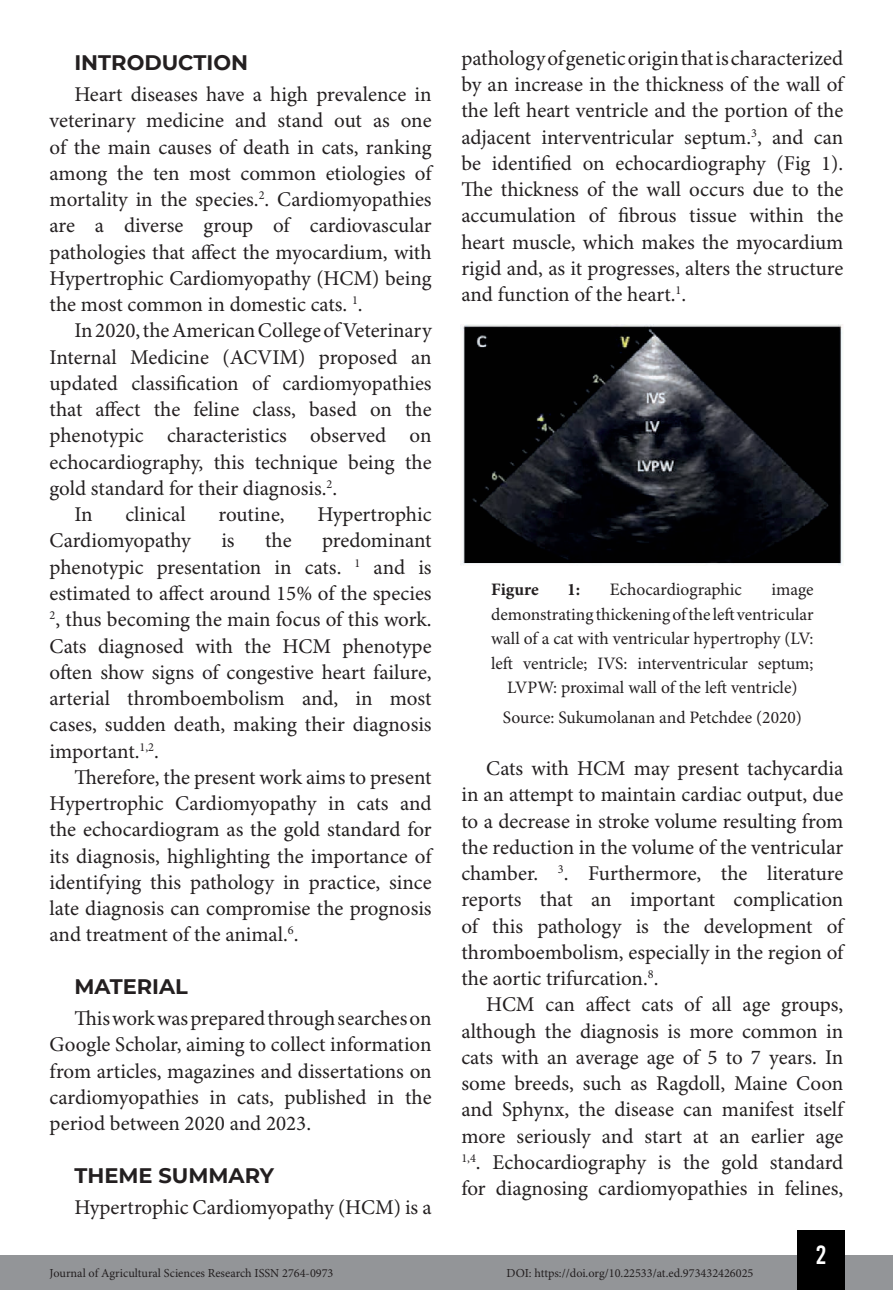
<style>
.page{position:relative;width:893px;height:1290px;background:#fff}
.page>*{position:absolute;margin:0;border:0;box-sizing:border-box;transform-origin:0 0}
.t1{font:26.25px "Bebas Kai";color:#fff}
.t2{font:21px/26.2px "Minion Pro";color:#231f20;text-align:justify}
.t3{font:700 21px "Montserrat";color:#231f20}
.t4{font:17.5px "Minion Pro";color:#231f20}
.t5{font:700 17.5px "Minion Pro";color:#231f20}
.t6{font:12.25px "Minion Pro";color:#231f20}
</style>
<div class="page">
<div style="left:0;top:1255px;width:893px;height:35px;background:#939598"></div>
<div style="left:797px;top:1230px;width:48px;height:60px;background:#000"></div>
<img style="left:462px;top:324px;width:381px;height:241px">
<p class="t3" style="left:74px;top:47px;width:175px">INTRODUCTION</p>
<p class="t2" style="left:50px;top:82px;width:384px;text-indent:25px">Heart diseases have a high prevalence in veterinary medicine and stand out as one of the main causes of death in cats, ranking among the ten most common etiologies of mortality in the species.<sup>2</sup>. Cardiomyopathies are a diverse group of cardiovascular pathologies that affect the myocardium, with Hypertrophic Cardiomyopathy (HCM) being the most common in domestic cats. <sup>1</sup>.</p>
<p class="t2" style="left:74px;top:318px;width:359px">In 2020, the American College of Veterinary</p>
<p class="t2" style="left:50px;top:345px;width:383px">Internal Medicine (ACVIM) proposed an</p>
<p class="t2" style="left:50px;top:371px;width:383px">updated classification of cardiomyopathies</p>
<p class="t2" style="left:50px;top:397px;width:383px">that affect the feline class, based on the</p>
<p class="t2" style="left:50px;top:423px;width:383px">phenotypic characteristics observed on</p>
<p class="t2" style="left:50px;top:450px;width:384px">echocardiography, this technique being the</p>
<p class="t2" style="left:50px;top:476px;width:289px">gold standard for their diagnosis.<sup>2</sup>.</p>
<p class="t2" style="left:74px;top:502px;width:20px">In</p>
<p class="t2" style="left:125px;top:502px;width:62px">clinical</p>
<p class="t2" style="left:219px;top:502px;width:68px">routine,</p>
<p class="t2" style="left:317px;top:502px;width:116px">Hypertrophic</p>
<p class="t2" style="left:50px;top:528px;width:143px">Cardiomyopathy</p>
<p class="t2" style="left:221px;top:528px;width:15px">is</p>
<p class="t2" style="left:265px;top:528px;width:28px">the</p>
<p class="t2" style="left:50px;top:528px;width:384px;text-indent:272px">predominant phenotypic presentation in cats. <sup>1</sup> and is estimated to affect around 15% of the species <sup>2</sup>, thus becoming the main focus of this work.<br>Cats diagnosed with the HCM phenotype often show signs of congestive heart failure, arterial thromboembolism and, in most cases, sudden death, making their diagnosis important.<sup>1,2</sup>.</p>
<p class="t2" style="left:50px;top:765px;width:383px;text-indent:25px">Therefore, the present work aims to present Hypertrophic Cardiomyopathy in cats and the echocardiogram as the gold standard for its diagnosis, highlighting the importance of identifying this pathology in practice, since late diagnosis can compromise the prognosis and treatment of the animal.<sup>6</sup>.</p>
<p class="t3" style="left:74px;top:971px;width:115px">MATERIAL</p>
<p class="t2" style="left:50px;top:1006px;width:383px;text-indent:25px">This work was prepared through searches on Google Scholar, aiming to collect information from articles, magazines and dissertations on cardiomyopathies in cats, published in the period between 2020 and 2023.</p>
<p class="t3" style="left:74px;top:1160px;width:201px">THEME SUMMARY</p>
<p class="t2" style="left:74px;top:1195px;width:359px">Hypertrophic Cardiomyopathy (HCM) is a</p>
<p class="t2" style="left:461px;top:46px;width:384px">pathology of genetic origin that is characterized by an increase in the thickness of the wall of the left heart ventricle and the portion of the adjacent interventricular septum.<sup>3</sup>, and can be identified on echocardiography (Fig 1).<br>The thickness of the wall occurs due to the accumulation of fibrous tissue within the heart muscle, which makes the myocardium rigid and, as it progresses, alters the structure and function of the heart.<sup>1</sup>.</p>
<p class="t5" style="left:491px;top:577px;width:49px">Figure</p>
<p class="t5" style="left:567px;top:577px;width:15px">1:</p>
<p class="t4" style="left:610px;top:579px;width:134px">Echocardiographic</p>
<p class="t4" style="left:771px;top:579px;width:44px">image</p>
<p class="t4" style="left:491px;top:603px;width:324px">demonstrating thickening of the left ventricular</p>
<p class="t4" style="left:491px;top:628px;width:324px">wall of a cat with ventricular hypertrophy (LV:</p>
<p class="t4" style="left:491px;top:652px;width:324px">left ventricle; IVS: interventricular septum;</p>
<p class="t4" style="left:507px;top:677px;width:292px">LVPW: proximal wall of the left ventricle)</p>
<p class="t4" style="left:503px;top:706px;width:301px">Source: Sukumolanan and Petchdee (2020)</p>
<p class="t2" style="left:461px;top:756px;width:384px;text-indent:25px">Cats with HCM may present tachycardia in an attempt to maintain cardiac output, due to a decrease in stroke volume resulting from the reduction in the volume of the ventricular chamber. <sup>3</sup>. Furthermore, the literature reports that an important complication of this pathology is the development of thromboembolism, especially in the region of the aortic trifurcation.<sup>8</sup>.</p>
<p class="t2" style="left:461px;top:992px;width:384px;text-indent:25px">HCM can affect cats of all age groups, although the diagnosis is more common in cats with an average age of 5 to 7 years. In some breeds, such as Ragdoll, Maine Coon and Sphynx, the disease can manifest itself more seriously and start at an earlier age <sup>1,4</sup>. Echocardiography is the gold standard for diagnosing cardiomyopathies in felines,</p>
<p class="t1" style="left:816px;top:1241px;width:12px">2</p>
<p class="t6" style="left:50px;top:1266px;width:285px">Journal of Agricultural Sciences Research ISSN 2764-0973</p>
<p class="t6" style="left:506px;top:1266px;width:248px">DOI: https://doi.org/10.22533/at.ed.973432426025</p>
</div>
